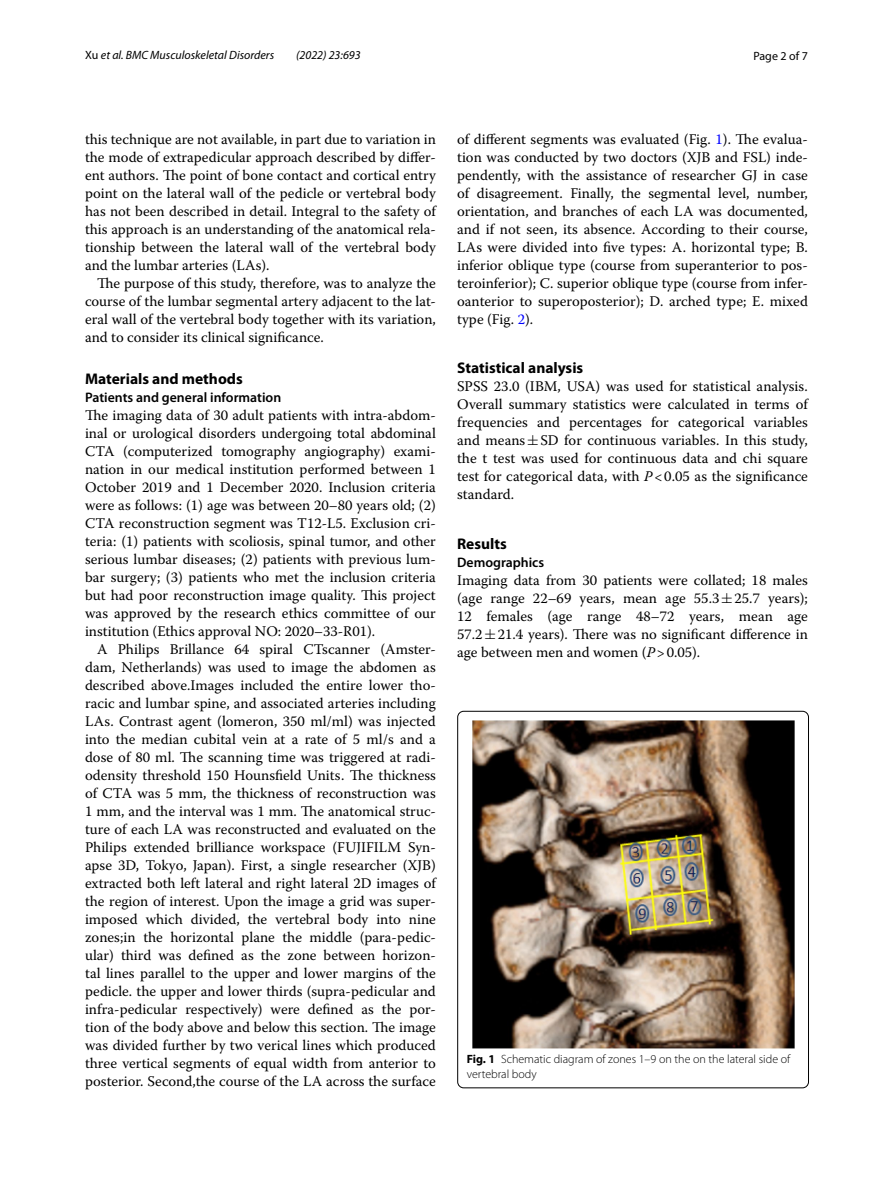
<style>
.page{position:relative;width:893px;height:1187px;background:#fff}
.page>*{position:absolute;margin:0;border:0;box-sizing:border-box;transform-origin:0 0}
.t1{font:700 15.45px "Myriad Pro";color:#000}
.t2{font:14.7px/18px "Warnock Pro";color:#000;text-align:justify}
.t3{font:600 13.8px "Myriad Pro";color:#000}
.t4{font:300 12px/15px "Myriad Pro";color:#000}
.t5{font:italic 12px "Myriad Pro";color:#000}
.t6{font:12px "Myriad Pro";color:#000}
.s1{font-style:normal}
.s2{color:#00f}
.s3{font-family:"MTSY"}
.s4{font-style:italic}
.s5{font-weight:700}
</style>
<div class="page">
<img style="left:472px;top:720px;width:322px;height:327px">
<div style="left:457px;top:711px;width:352px;height:376px;border:1px solid #000;border-radius:6px"></div>
<p class="t5" style="left:85px;top:48px;width:191px"><span class="s1">Xu</span> et al. BMC Musculoskeletal Disorders</p>
<p class="t5" style="left:296px;top:48px;width:66px">(2022) 23:693</p>
<p class="t6" style="left:753px;top:48px;width:56px">Page 2 of 7</p>
<p class="t2" style="left:85px;top:130px;width:352px">this technique are not available, in part due to variation in the mode of extrapedicular approach described by differ&shy;ent authors. The point of bone contact and cortical entry point on the lateral wall of the pedicle or vertebral body has not been described in detail. Integral to the safety of this approach is an understanding of the anatomical rela&shy;tionship between the lateral wall of the vertebral body and the lumbar arteries (LAs).</p>
<p class="t2" style="left:85px;top:274px;width:352px;text-indent:12px">The purpose of this study, therefore, was to analyze the course of the lumbar segmental artery adjacent to the lat&shy;eral wall of the vertebral body together with its variation, and to consider its clinical significance.</p>
<p class="t1" style="left:85px;top:368px;width:159px">Materials and methods</p>
<p class="t3" style="left:85px;top:388px;width:198px">Patients and general information</p>
<p class="t2" style="left:85px;top:405px;width:352px">The imaging data of 30 adult patients with intra-abdom&shy;inal or urological disorders undergoing total abdominal CTA (computerized tomography angiography) exami&shy;nation in our medical institution performed between 1<br>October 2019 and 1 December 2020. Inclusion criteria were as follows: (1) age was between 20–80 years old; (2)<br>CTA reconstruction segment was T12-L5. Exclusion cri&shy;teria: (1) patients with scoliosis, spinal tumor, and other serious lumbar diseases; (2) patients with previous lum&shy;bar surgery; (3) patients who met the inclusion criteria but had poor reconstruction image quality. This project was approved by the research ethics committee of our institution (Ethics approval NO: 2020–33-R01).</p>
<p class="t2" style="left:85px;top:639px;width:352px;text-indent:12px">A Philips Brillance 64 spiral CTscanner (Amster&shy;dam, Netherlands) was used to image the abdomen as described above.Images included the entire lower tho&shy;racic and lumbar spine, and associated arteries including LAs. Contrast agent (lomeron, 350 ml/ml) was injected into the median cubital vein at a rate of 5 ml/s and a dose of 80 ml. The scanning time was triggered at radi&shy;odensity threshold 150 Hounsfield Units. The thickness of CTA was 5 mm, the thickness of reconstruction was 1 mm, and the interval was 1 mm. The anatomical struc&shy;ture of each LA was reconstructed and evaluated on the Philips extended brilliance workspace (FUJIFILM Syn&shy;apse 3D, Tokyo, Japan). First, a single researcher (XJB) extracted both left lateral and right lateral 2D images of the region of interest. Upon the image a grid was super&shy;imposed which divided, the vertebral body into nine zones;in the horizontal plane the middle (para-pedic&shy;ular) third was defined as the zone between horizon&shy;tal lines parallel to the upper and lower margins of the pedicle. the upper and lower thirds (supra-pedicular and infra-pedicular respectively) were defined as the por&shy;tion of the body above and below this section. The image was divided further by two verical lines which produced three vertical segments of equal width from anterior to posterior. Second,the course of the LA across the surface</p>
<p class="t2" style="left:457px;top:130px;width:352px">of different segments was evaluated (Fig. <span class="s2">1</span>). The evalua&shy;tion was conducted by two doctors (XJB and FSL) inde&shy;pendently, with the assistance of researcher GJ in case of disagreement. Finally, the segmental level, number, orientation, and branches of each LA was documented, and if not seen, its absence. According to their course, LAs were divided into five types: A. horizontal type; B. inferior oblique type (course from superanterior to pos&shy;teroinferior); C. superior oblique type (course from infer&shy;oanterior to superoposterior); D. arched type; E. mixed type (Fig. <span class="s2">2</span>).</p>
<p class="t1" style="left:457px;top:358px;width:128px">Statistical analysis</p>
<p class="t2" style="left:457px;top:377px;width:352px">SPSS 23.0 (IBM, USA) was used for statistical analysis.<br>Overall summary statistics were calculated in terms of frequencies and percentages for categorical variables and means<span class="s3">±</span>SD for continuous variables. In this study, the t test was used for continuous data and chi square test for categorical data, with <span class="s4">P</span>&lt;0.05 as the significance standard.</p>
<p class="t1" style="left:457px;top:533px;width:51px">Results</p>
<p class="t3" style="left:457px;top:553px;width:89px">Demographics</p>
<p class="t2" style="left:457px;top:571px;width:352px">Imaging data from 30 patients were collated; 18 males (age range 22–69 years, mean age 55.3<span class="s3">±</span>25.7 years); 12 females (age range 48–72 years, mean age 57.2<span class="s3">±</span>21.4 years). There was no significant difference in age between men and women (<span class="s4">P</span>&gt;0.05).</p>
<p class="t4" style="left:467px;top:1051px;width:325px"><span class="s5">Fig. 1</span> Schematic diagram of zones 1–9 on the on the lateral side of vertebral body</p>
</div>
